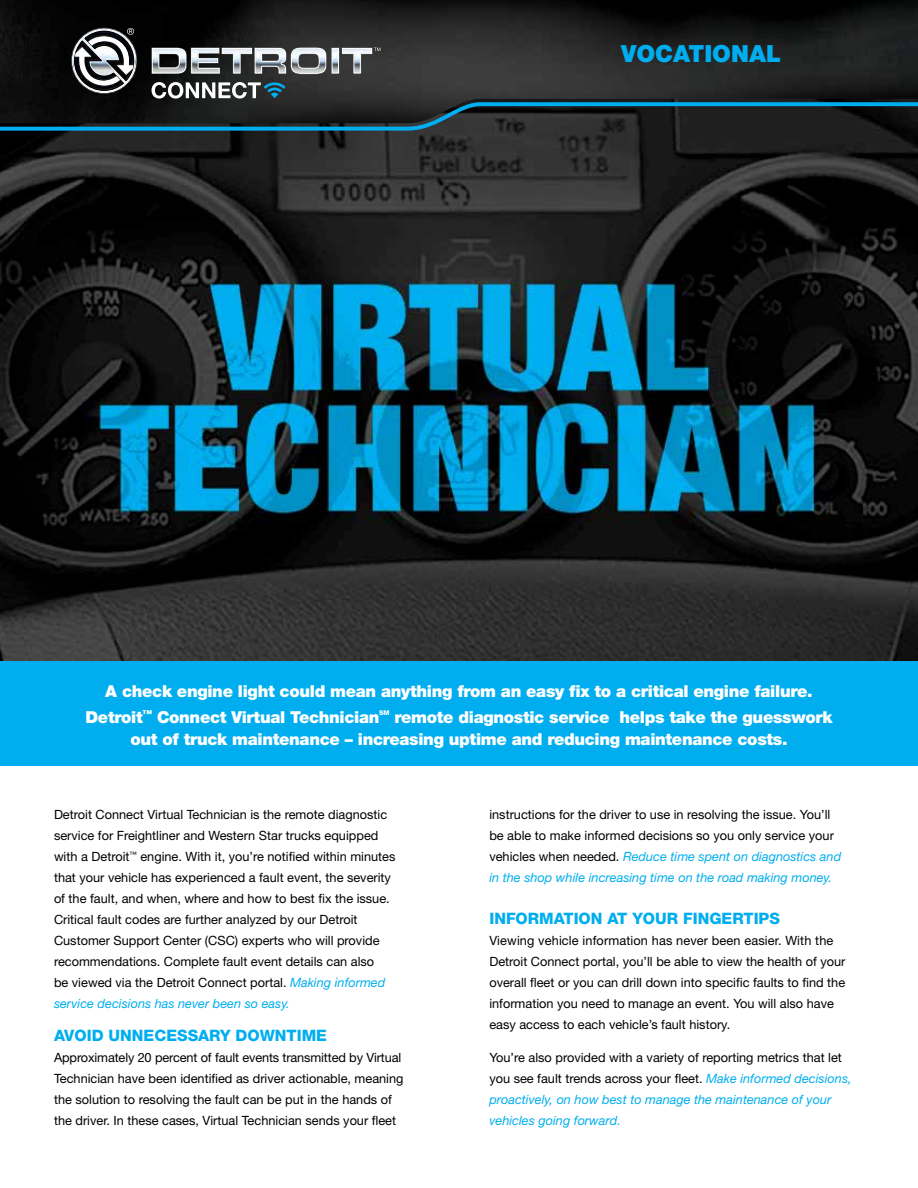
<style>
.page{position:relative;width:918px;height:1188px;background:#fff}
.page>*{position:absolute;margin:0;border:0;box-sizing:border-box;transform-origin:0 0}
.t1{font:900 23.7px "Helvetica Neue LT Std";color:#00aeef}
.t2{font:900 16.5px/25.5px "Helvetica Neue LT Std";letter-spacing:-.02em;color:#fff}
.t3{font:800 15.75px "Helvetica Neue LT Std";color:#00aeef}
.t4{font:12.75px/21px "Helvetica Neue LT Std";color:#000}
.t5{font:italic 12.75px/21px "Helvetica Neue LT Std";color:#00aeef}
.t6{font:800 6.6px "Helvetica Neue LT Std";color:#fff}
.s1{font-style:italic;color:#00aeef}
.s2{font-style:normal;color:#000}
</style>
<div class="page">
<img style="left:0;top:133px;width:918px;height:528px">
<div style="left:0;top:661px;width:918px;height:105px;background:#00aeef"></div>
<svg style="left:0;top:0;width:918px;height:133px;background:#1b2224"></svg>
<div style="left:71px;top:28px;width:66px;height:66px;border:1px solid #231f20;border-radius:50%"></div>
<svg style="left:73px;top:28px;width:62px;height:64px"></svg>
<svg style="left:152px;top:47px;width:228px;height:27px;background:#838689"></svg>
<svg style="left:152px;top:81px;width:134px;height:18px"></svg>
<h1 class="t1" style="left:621px;top:39px;width:161px">VOCATIONAL</h1>
<p class="t2" style="left:85px;top:679px;width:729px;text-indent:20px">A check engine light could mean anything from an easy fix to a critical engine failure.<br>Detroit<sup>™</sup> Connect Virtual Technician</p>
<p class="t6" style="left:379px;top:708px;width:12px">SM</p>
<p class="t2" style="left:130px;top:706px;width:704px;line-height:22.5px;text-indent:264px">remote diagnostic service helps take the guesswork out of truck maintenance – increasing uptime and reducing maintenance costs.</p>
<p class="t4" style="left:54px;top:804px;width:343px">Detroit Connect Virtual Technician is the remote diagnostic service for Freightliner and Western Star trucks equipped with a Detroit<sup>™</sup> engine. With it, you’re notified within minutes that your vehicle has experienced a fault event, the severity of the fault, and when, where and how to best fix the issue.<br>Critical fault codes are further analyzed by our Detroit Customer Support Center (CSC) experts who will provide recommendations. Complete fault event details can also<br>be viewed via the Detroit Connect portal. <span class="s1">Making informed service decisions has never been so easy.</span></p>
<p class="t3" style="left:54px;top:1026px;width:275px">AVOID UNNECESSARY DOWNTIME</p>
<p class="t4" style="left:54px;top:1047px;width:351px">Approximately 20 percent of fault events transmitted by Virtual Technician have been identified as driver actionable, meaning the solution to resolving the fault can be put in the hands of the driver. In these cases, Virtual Technician sends your fleet</p>
<p class="t4" style="left:489px;top:804px;width:353px">instructions for the driver to use in resolving the issue. You’ll be able to make informed decisions so you only service your vehicles when needed. <span class="s1">Reduce time spent on diagnostics and in the shop while increasing time on the road making money.</span></p>
<p class="t3" style="left:489px;top:909px;width:292px">INFORMATION AT YOUR FINGERTIPS</p>
<p class="t4" style="left:489px;top:930px;width:358px">Viewing vehicle information has never been easier. With the Detroit Connect portal, you’ll be able to view the health of your overall fleet or you can drill down into specific faults to find the information you need to manage an event. You will also have easy access to each vehicle’s fault history.</p>
<p class="t5" style="left:489px;top:1047px;width:364px"><span class="s2">You’re also provided with a variety of reporting metrics that let you see fault trends across your fleet.</span> Make informed decisions, proactively, on how best to manage the maintenance of your vehicles going forward.</p>
</div>
